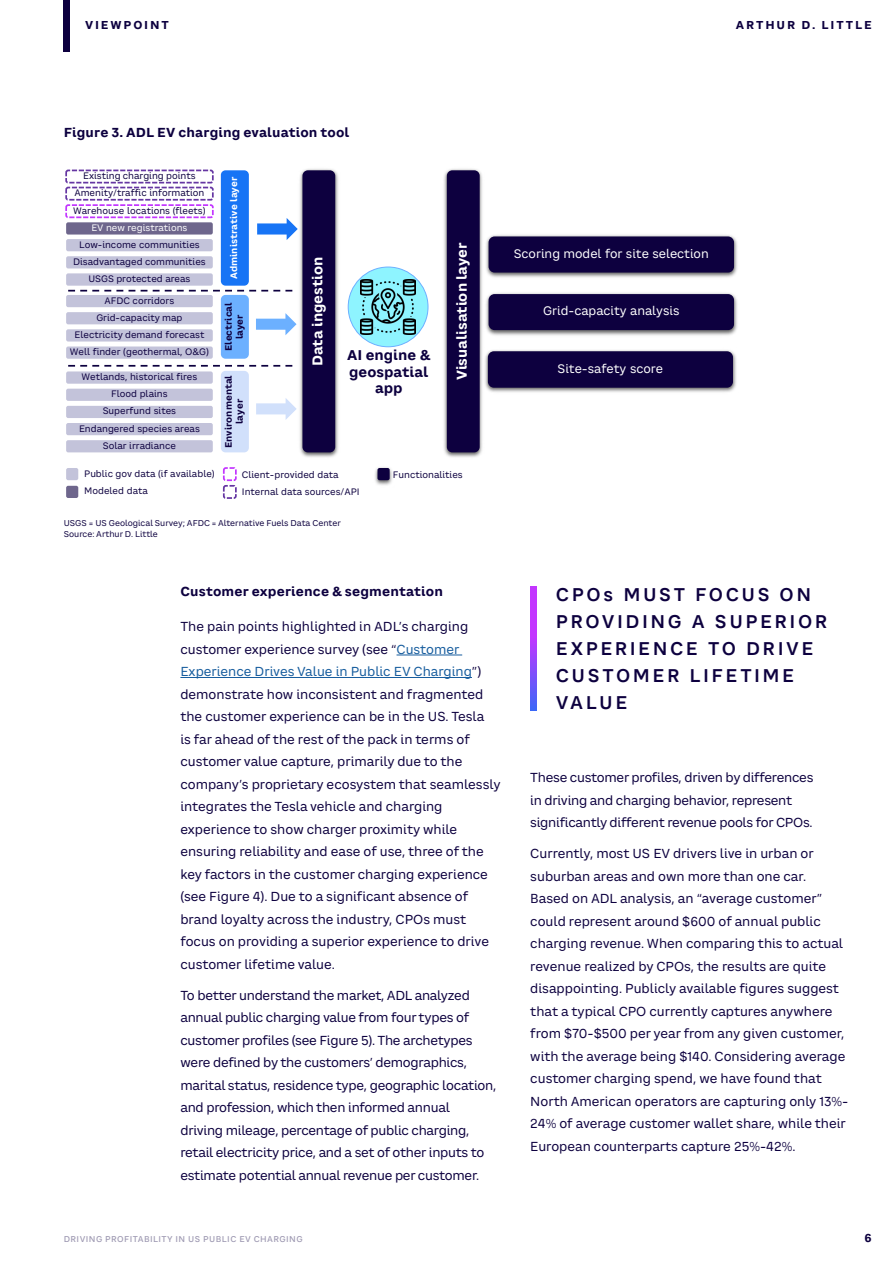
<style>
.page{position:relative;width:893px;height:1263px;background:#fff}
.page>*{position:absolute;margin:0;border:0;box-sizing:border-box;transform-origin:0 0}
.IN_LARGE_PULLOUT_TEXT{font:600 18px/27px "CA Saygon Text";letter-spacing:.14em;color:#0d003f}
.t1{font:700 13.8px "CA Saygon Text";color:#fff}
.t2{font:700 13.8px/16.5px "CA Saygon Text";color:#0d003f;text-align:center}
.IN_BODYTEXT{font:12.75px/22.5px "CA Saygon Text";color:#0d003f}
.IN_BODYTEXT-2{font:12.75px/22.5px "CA Saygon Text";letter-spacing:-.02em;color:#0d003f}
.IN_IMAGE_TITLE{font:700 12.75px "CA Saygon Text";letter-spacing:.01em;color:#0d003f}
.IN_SUBHEADING_LEVEL_2{font:700 12.75px "CA Saygon Text";letter-spacing:.01em;color:#0d003f}
.t3{font:12px "CA Saygon Text";color:#fff}
.t4{font:700 11.25px "CA Saygon Text";letter-spacing:.16em;color:#0d003f}
.t5{font:9.15px/17.1px "CA Saygon Text";color:#0d003f;text-align:center}
.t6{font:700 9.15px/11.1px "CA Saygon Text";color:#0d003f;text-align:center}
.t7{font:700 9.15px "CA Saygon Text";color:#fff}
.t8{font:9.15px "CA Saygon Text";color:#fff}
.IN_GRAPH_IMAGE_SOURCE_TEXT{font:8.25px/10.5px "CA Saygon Text";color:#0d003f}
.t9{font:500 8.25px "CA Saygon Text";letter-spacing:.05em;color:#9e99b2}
.s1{color:#175d9e}
</style>
<div class="page">
<hr style="left:397px;top:655px;width:65px;height:1px;background:#175d9e">
<hr style="left:180px;top:677px;width:292px;height:1px;background:#175d9e">
<img style="left:300px;top:169px;width:39px;height:288px">
<img style="left:301px;top:245px;width:38px;height:136px">
<div style="left:302px;top:170px;width:33px;height:282px;background:#0d003f;border-radius:5px"></div>
<div style="left:65px;top:170px;width:149px;height:13px;border:2px dashed #6536a2;border-radius:2px"></div>
<img style="left:375px;top:467px;width:18px;height:18px">
<div style="left:377px;top:468px;width:13px;height:12px;background:#0d003f;border-radius:2px"></div>
<div style="left:66px;top:486px;width:12px;height:12px;background:#6e668c;border-radius:2px"></div>
<div style="left:66px;top:222px;width:147px;height:13px;background:#6e668c;border-radius:2px"></div>
<div style="left:66px;top:312px;width:147px;height:12px;background:#c3c3da;border-radius:2px"></div>
<div style="left:65px;top:204px;width:149px;height:14px;border:2px dashed #c336ff;border-radius:2px"></div>
<img style="left:444px;top:169px;width:39px;height:288px">
<img style="left:446px;top:231px;width:37px;height:165px">
<div style="left:447px;top:170px;width:33px;height:282px;background:#0d003f;border-radius:5px"></div>
<div style="left:66px;top:239px;width:147px;height:12px;background:#c3c3da;border-radius:2px"></div>
<div style="left:66px;top:256px;width:147px;height:12px;background:#c3c3da;border-radius:2px"></div>
<div style="left:66px;top:273px;width:147px;height:13px;background:#c3c3da;border-radius:2px"></div>
<div style="left:66px;top:295px;width:147px;height:12px;background:#c3c3da;border-radius:2px"></div>
<div style="left:66px;top:329px;width:147px;height:13px;background:#c3c3da;border-radius:2px"></div>
<div style="left:66px;top:346px;width:147px;height:13px;background:#c3c3da;border-radius:2px"></div>
<div style="left:66px;top:371px;width:147px;height:13px;background:#c3c3da;border-radius:2px"></div>
<div style="left:66px;top:389px;width:147px;height:12px;background:#c3c3da;border-radius:2px"></div>
<div style="left:66px;top:406px;width:147px;height:12px;background:#c3c3da;border-radius:2px"></div>
<div style="left:66px;top:423px;width:147px;height:12px;background:#c3c3da;border-radius:2px"></div>
<div style="left:66px;top:440px;width:147px;height:12px;background:#c3c3da;border-radius:2px"></div>
<div style="left:221px;top:170px;width:28px;height:116px;background:#1774f5;border-radius:5px"></div>
<div style="left:221px;top:295px;width:28px;height:64px;background:#6cb0ff;border-radius:5px"></div>
<div style="left:221px;top:371px;width:28px;height:81px;background:#d1e0fb;border-radius:5px"></div>
<svg style="left:68px;top:290px;width:225px;height:1px"></svg>
<svg style="left:68px;top:365px;width:225px;height:2px"></svg>
<div style="left:66px;top:468px;width:12px;height:12px;background:#c3c3da;border-radius:2px"></div>
<div style="left:223px;top:485px;width:14px;height:14px;border:2px dashed #6536a2;border-radius:2px"></div>
<div style="left:223px;top:467px;width:14px;height:14px;border:2px dashed #c336ff;border-radius:2px"></div>
<div style="left:348px;top:267px;width:80px;height:80px;background:#8ef4ff;border-radius:50%"></div>
<div style="left:348px;top:267px;width:80px;height:80px;border:1px solid #6cb0ff;border-radius:50%"></div>
<svg style="left:257px;top:218px;width:41px;height:22px"></svg>
<svg style="left:256px;top:313px;width:41px;height:22px"></svg>
<svg style="left:256px;top:398px;width:41px;height:22px"></svg>
<img style="left:361px;top:279px;width:54px;height:55px">
<div style="left:65px;top:187px;width:149px;height:14px;border:2px dashed #6536a2;border-radius:2px"></div>
<img style="left:486px;top:235px;width:251px;height:43px">
<img style="left:501px;top:273px;width:220px;height:3px">
<div style="left:489px;top:236px;width:245px;height:37px;background:#0d003f;border-radius:6px"></div>
<img style="left:486px;top:293px;width:251px;height:43px">
<img style="left:531px;top:330px;width:161px;height:3px">
<div style="left:489px;top:294px;width:245px;height:36px;background:#0d003f;border-radius:6px"></div>
<img style="left:485px;top:350px;width:251px;height:42px">
<img style="left:545px;top:388px;width:131px;height:3px">
<div style="left:488px;top:351px;width:245px;height:37px;background:#0d003f;border-radius:6px"></div>
<svg style="left:530px;top:587px;width:7px;height:123px"></svg>
<div style="left:64px;top:0;width:6px;height:51px;background:#0d003f"></div>
<p class="t4" style="left:85px;top:16px;width:85px">VIEWPOINT</p>
<p class="t4" style="left:736px;top:16px;width:137px">ARTHUR D. LITTLE</p>
<p class="IN_IMAGE_TITLE" style="left:64px;top:122px;width:287px">Figure 3. ADL EV charging evaluation tool</p>
<p class="t5" style="left:83px;top:167px;width:114px">Existing charging points</p>
<p class="t5" style="left:74px;top:184px;width:132px">Amenity/traffic information</p>
<p class="t5" style="left:73px;top:202px;width:134px">Warehouse locations (fleets)</p>
<p class="t8" style="left:91px;top:221px;width:98px">EV new registrations</p>
<p class="t5" style="left:73px;top:236px;width:134px">Low-income communities<br>Disadvantaged communities<br>USGS protected areas</p>
<p class="t5" style="left:105px;top:292px;width:71px">AFDC corridors</p>
<p class="t5" style="left:70px;top:326px;width:141px">Electricity demand forecast<br>Well finder (geothermal, O&amp;G)</p>
<p class="t5" style="left:79px;top:368px;width:122px">Wetlands, historical fires<br>Flood plains<br>Superfund sites<br>Endangered species areas<br>Solar irradiance</p>
<p class="t5" style="left:96px;top:309px;width:88px">Grid-capacity map</p>
<p class="t7" style="left:227px;top:279px;width:104px;rotate:-90deg">Administrative layer</p>
<p class="t6" style="left:223px;top:351px;width:50px;rotate:-90deg">Electrical layer</p>
<p class="t6" style="left:223px;top:448px;width:75px;rotate:-90deg">Environmental layer</p>
<p class="t1" style="left:307px;top:366px;width:111px;rotate:-90deg">Data ingestion</p>
<p class="t2" style="left:347px;top:347px;width:85px">AI engine &amp; geospatial app</p>
<p class="t1" style="left:451px;top:380px;width:140px;rotate:-90deg">Visualisation layer</p>
<p class="t5" style="left:84px;top:466px;width:132px">Public gov data (if available)</p>
<p class="t5" style="left:84px;top:483px;width:65px">Modeled data</p>
<p class="t5" style="left:242px;top:466px;width:98px">Client-provided data</p>
<p class="t5" style="left:242px;top:483px;width:119px">Internal data sources/API</p>
<p class="IN_GRAPH_IMAGE_SOURCE_TEXT" style="left:64px;top:518px;width:279px">USGS = US Geological Survey; AFDC = Alternative Fuels Data Center<br>Source: Arthur D. Little</p>
<p class="t5" style="left:393px;top:466px;width:71px">Functionalities</p>
<p class="t3" style="left:514px;top:245px;width:197px">Scoring model for site selection</p>
<p class="t3" style="left:543px;top:302px;width:138px">Grid-capacity analysis</p>
<p class="t3" style="left:558px;top:360px;width:107px">Site-safety score</p>
<p class="IN_SUBHEADING_LEVEL_2" style="left:180px;top:581px;width:264px">Customer experience &amp; segmentation</p>
<p class="IN_BODYTEXT" style="left:180px;top:615px;width:322px">The pain points highlighted in ADL’s charging customer experience survey (see “<span class="s1">Customer Experience Drives Value in Public EV Charging</span>”) demonstrate how inconsistent and fragmented the customer experience can be in the US. Tesla<br>is far ahead of the rest of the pack in terms of customer value capture, primarily due to the company’s proprietary ecosystem that seamlessly integrates the Tesla vehicle and charging experience to show charger proximity while ensuring reliability and ease of use, three of the key factors in the customer charging experience (see Figure 4). Due to a significant absence of brand loyalty across the industry, CPOs must focus on providing a superior experience to drive customer lifetime value.</p>
<p class="IN_BODYTEXT-2" style="left:180px;top:984px;width:317px">To better understand the market, ADL analyzed annual public charging value from four types of customer profiles (see Figure 5). The archetypes were defined by the customers’ demographics, marital status, residence type, geographic location, and profession, which then informed annual<br>driving mileage, percentage of public charging, retail electricity price, and a set of other inputs to estimate potential annual revenue per customer.</p>
<p class="IN_LARGE_PULLOUT_TEXT" style="left:556px;top:581px;width:273px">CPOs MUST FOCUS ON<br>PROVIDING A SUPERIOR<br>EXPERIENCE TO DRIVE<br>CUSTOMER LIFETIME<br>VALUE</p>
<p class="IN_BODYTEXT-2" style="left:530px;top:766px;width:285px">These customer profiles, driven by differences in driving and charging behavior, represent significantly different revenue pools for CPOs.</p>
<p class="IN_BODYTEXT" style="left:530px;top:842px;width:320px">Currently, most US EV drivers live in urban or suburban areas and own more than one car.<br>Based on ADL analysis, an “average customer” could represent around $600 of annual public charging revenue. When comparing this to actual revenue realized by CPOs, the results are quite disappointing. Publicly available figures suggest that a typical CPO currently captures anywhere from $70-$500 per year from any given customer, with the average being $140. Considering average customer charging spend, we have found that North American operators are capturing only 13%- 24% of average customer wallet share, while their European counterparts capture 25%-42%.</p>
<p class="t9" style="left:64px;top:1233px;width:240px">DRIVING PROFITABILITY IN US PUBLIC EV CHARGING</p>
<p class="t4" style="left:864px;top:1229px;width:9px">6</p>
</div>
